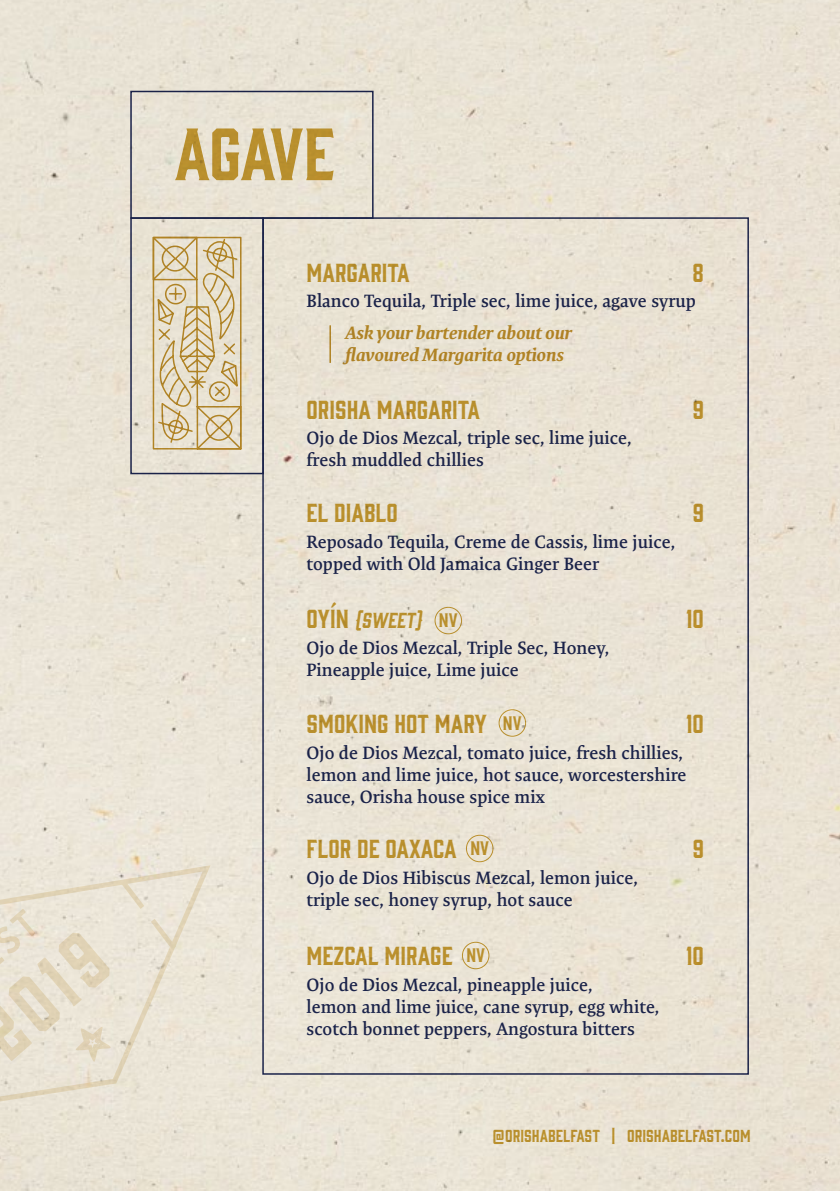
<style>
.page{position:relative;width:840px;height:1191px;background:#fff}
.page>*{position:absolute;margin:0;border:0;box-sizing:border-box;transform-origin:0 0}
.t1{font:68px "Gin";letter-spacing:-.02em;color:#caa137}
.t2{font:24px "Gin";color:#caa136}
.t3{font:italic 20px "Gin";color:#caa136}
.t4{font:600 18px/22px "Expo Serif Pro";color:#1d2758}
.t5{font:italic 700 18px/22px "Expo Serif Pro";color:#c1942d}
.t6{font:18px "Gin";color:#caa137}
.t7{font:16px "Gin";color:#caa136}
.s1{font-style:normal;font-size:24px}
</style>
<div class="page">
<div style="left:0;top:0;width:839px;height:1191px;background:#eae3d4"></div>
<h1 class="t1" style="left:174px;top:107px;width:161px">AGAVE</h1>
<h2 class="t2" style="left:306px;top:256px;width:105px">MARGARITA</h2>
<h2 class="t2" style="left:692px;top:256px;width:13px">8</h2>
<p class="t4" style="left:306px;top:290px;width:390px">Blanco Tequila, Triple sec, lime juice, agave syrup</p>
<p class="t5" style="left:346px;top:322px;width:227px">Ask your bartender about our flavoured Margarita options</p>
<h2 class="t2" style="left:306px;top:393px;width:175px">ORISHA MARGARITA</h2>
<p class="t4" style="left:306px;top:427px;width:326px">Ojo de Dios Mezcal, triple sec, lime juice, fresh muddled chillies</p>
<h2 class="t2" style="left:692px;top:393px;width:13px">9</h2>
<h2 class="t2" style="left:306px;top:496px;width:93px">EL DIABLO</h2>
<p class="t4" style="left:306px;top:531px;width:370px">Reposado Tequila, Creme de Cassis, lime juice, topped with Old Jamaica Ginger Beer</p>
<p class="t3" style="left:306px;top:607px;width:117px"><span class="s1">OYÍN</span> {SWEET}</p>
<p class="t6" style="left:438px;top:608px;width:20px">NV</p>
<p class="t4" style="left:306px;top:637px;width:304px">Ojo de Dios Mezcal, Triple Sec, Honey,<br>Pineapple juice, Lime juice</p>
<h2 class="t2" style="left:692px;top:496px;width:13px">9</h2>
<h2 class="t2" style="left:685px;top:602px;width:19px">10</h2>
<h2 class="t2" style="left:306px;top:707px;width:182px">SMOKING HOT MARY</h2>
<p class="t6" style="left:502px;top:710px;width:20px">NV</p>
<h2 class="t2" style="left:685px;top:707px;width:19px">10</h2>
<p class="t4" style="left:306px;top:741px;width:381px">Ojo de Dios Mezcal, tomato juice, fresh chillies, lemon and lime juice, hot sauce, worcestershire sauce, Orisha house spice mix</p>
<h2 class="t2" style="left:306px;top:832px;width:151px">FLOR DE OAXACA</h2>
<p class="t6" style="left:470px;top:836px;width:20px">NV</p>
<p class="t4" style="left:306px;top:867px;width:333px">Ojo de Dios Hibiscus Mezcal, lemon juice, triple sec, honey syrup, hot sauce</p>
<h2 class="t2" style="left:306px;top:939px;width:148px">MEZCAL MIRAGE</h2>
<p class="t6" style="left:466px;top:943px;width:20px">NV</p>
<p class="t4" style="left:306px;top:974px;width:354px">Ojo de Dios Mezcal, pineapple juice,<br>lemon and lime juice, cane syrup, egg white, scotch bonnet peppers, Angostura bitters</p>
<h2 class="t2" style="left:692px;top:832px;width:13px">9</h2>
<h2 class="t2" style="left:685px;top:939px;width:19px">10</h2>
<p class="t7" style="left:492px;top:1125px;width:260px">@ORISHABELFAST | ORISHABELFAST.COM</p>
</div>
